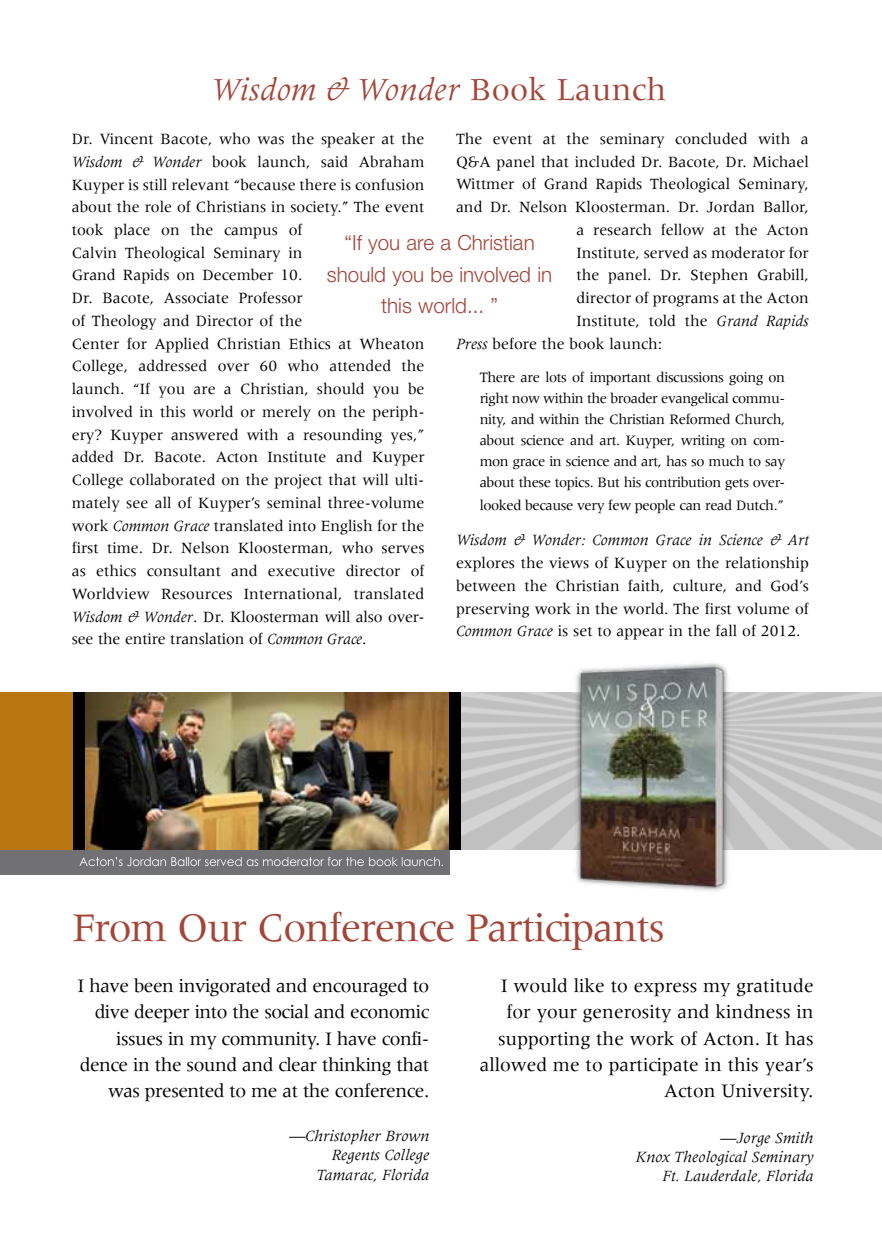
<style>
.page{position:relative;width:882px;height:1260px;background:#fff}
.page>*{position:absolute;margin:0;border:0;box-sizing:border-box;transform-origin:0 0}
.t1{font:42px "Meridien";letter-spacing:-.03em;color:#a34539}
.t2{font:italic 33.25px "Meridien";letter-spacing:.005em;color:#a34539}
.t3{font:300 21px/31.5px "Helvetica Neue";color:#a34539;text-align:center}
.t4{font:19.6px/26.2px "Meridien";letter-spacing:-.025em;color:#000;text-align:right}
.t5{font:19.6px/26.2px "Meridien";color:#000;text-align:right}
.t6{font:16.1px/22.8px "Meridien";color:#000}
.t7{font:italic 16.1px/19.4px "Meridien";color:#000;text-align:right}
.t8{font:14.88px/21px "Meridien";letter-spacing:-.025em;color:#000;text-align:justify}
.s1{font-style:normal}
.s2{font-style:italic}
</style>
<div class="page">
<div style="left:0;top:849px;width:450px;height:25px;background:#717073"></div>
<div style="left:0;top:692px;width:314px;height:157px;background:#b87510"></div>
<div style="left:73px;top:692px;width:388px;height:157px;background:#000"></div>
<img style="left:86px;top:692px;width:363px;height:157px">
<img style="left:553px;top:663px;width:202px;height:228px">
<svg style="left:79px;top:857px;width:364px;height:9px"></svg>
<h2 class="t2" style="left:211px;top:72px;width:456px">Wisdom &amp; Wonder <span class="s1">Book Launch</span></h2>
<p class="t6" style="left:72px;top:127px;width:354px">Dr. Vincent Bacote, who was the speaker at the <span class="s2">Wisdom &amp; Wonder</span> book launch, said Abraham Kuyper is still relevant “because there is confusion about the role of Christians in society.” The event took place on the campus of<br>Calvin Theological Seminary in<br>Grand Rapids on December 10.<br>Dr. Bacote, Associate Professor<br>of Theology and Director of the<br>Center for Applied Christian Ethics at Wheaton College, addressed over 60 who attended the launch. “If you are a Christian, should you be involved in this world or merely on the periph&shy;ery? Kuyper answered with a resounding yes,” added Dr. Bacote. Acton Institute and Kuyper College collaborated on the project that will ulti&shy;mately see all of Kuyper’s seminal three-volume work <span class="s2">Common Grace</span> translated into English for the first time. Dr. Nelson Kloosterman, who serves as ethics consultant and executive director of Worldview Resources International, translated <span class="s2">Wisdom &amp; Wonder</span>. Dr. Kloosterman will also over&shy;see the entire translation of <span class="s2">Common Grace</span>.</p>
<p class="t6" style="left:456px;top:127px;width:354px">The event at the seminary concluded with a</p>
<p class="t6" style="left:456px;top:150px;width:354px">Q&amp;A panel that included Dr. Bacote, Dr. Michael</p>
<p class="t6" style="left:456px;top:173px;width:354px">Wittmer of Grand Rapids Theological Seminary,</p>
<p class="t6" style="left:456px;top:196px;width:354px">and Dr. Nelson Kloosterman. Dr. Jordan Ballor,</p>
<p class="t6" style="left:577px;top:218px;width:234px">a research fellow at the Acton</p>
<p class="t6" style="left:577px;top:241px;width:234px">Institute, served as moderator for</p>
<p class="t6" style="left:577px;top:264px;width:234px">the panel. Dr. Stephen Grabill,</p>
<p class="t6" style="left:577px;top:286px;width:234px">director of programs at the Acton</p>
<p class="t6" style="left:577px;top:309px;width:234px">Institute, told the <span class="s2">Grand Rapids</span></p>
<p class="t6" style="left:456px;top:332px;width:208px"><span class="s2">Press</span> before the book launch:</p>
<p class="t8" style="left:480px;top:367px;width:307px">There are lots of important discussions going on right now within the broader evangelical commu&shy;nity, and within the Christian Reformed Church, about science and art. Kuyper, writing on com&shy;mon grace in science and art, has so much to say about these topics. But his contribution gets over-</p>
<p class="t8" style="left:480px;top:495px;width:306px">looked because very few people can read Dutch.”</p>
<p class="t7" style="left:456px;top:531px;width:354px">Wisdom &amp; Wonder: Common Grace in Science &amp; Art</p>
<p class="t6" style="left:456px;top:552px;width:354px;text-align:justify">explores the views of Kuyper on the relationship between the Christian faith, culture, and God’s preserving work in the world. The first volume of <span class="s2">Common Grace</span> is set to appear in the fall of 2012.</p>
<h3 class="t3" style="left:327px;top:227px;width:227px">“If you are a Christian should you be involved in this world... ”</h3>
<h1 class="t1" style="left:72px;top:904px;width:594px">From Our Conference Participants</h1>
<p class="t4" style="left:78px;top:973px;width:353px">I have been invigorated and encouraged to dive deeper into the social and economic issues in my community. I have confi&shy;dence in the sound and clear thinking that was presented to me at the conference.</p>
<p class="t7" style="left:289px;top:1126px;width:142px">—Christopher Brown<br>Regents College<br>Tamarac, Florida</p>
<p class="t5" style="left:480px;top:973px;width:335px">I would like to express my gratitude for your generosity and kindness in supporting the work of Acton. It has allowed me to participate in this year’s Acton University.</p>
<p class="t7" style="left:636px;top:1128px;width:179px">—Jorge Smith<br>Knox Theological Seminary<br>Ft. Lauderdale, Florida</p>
</div>
